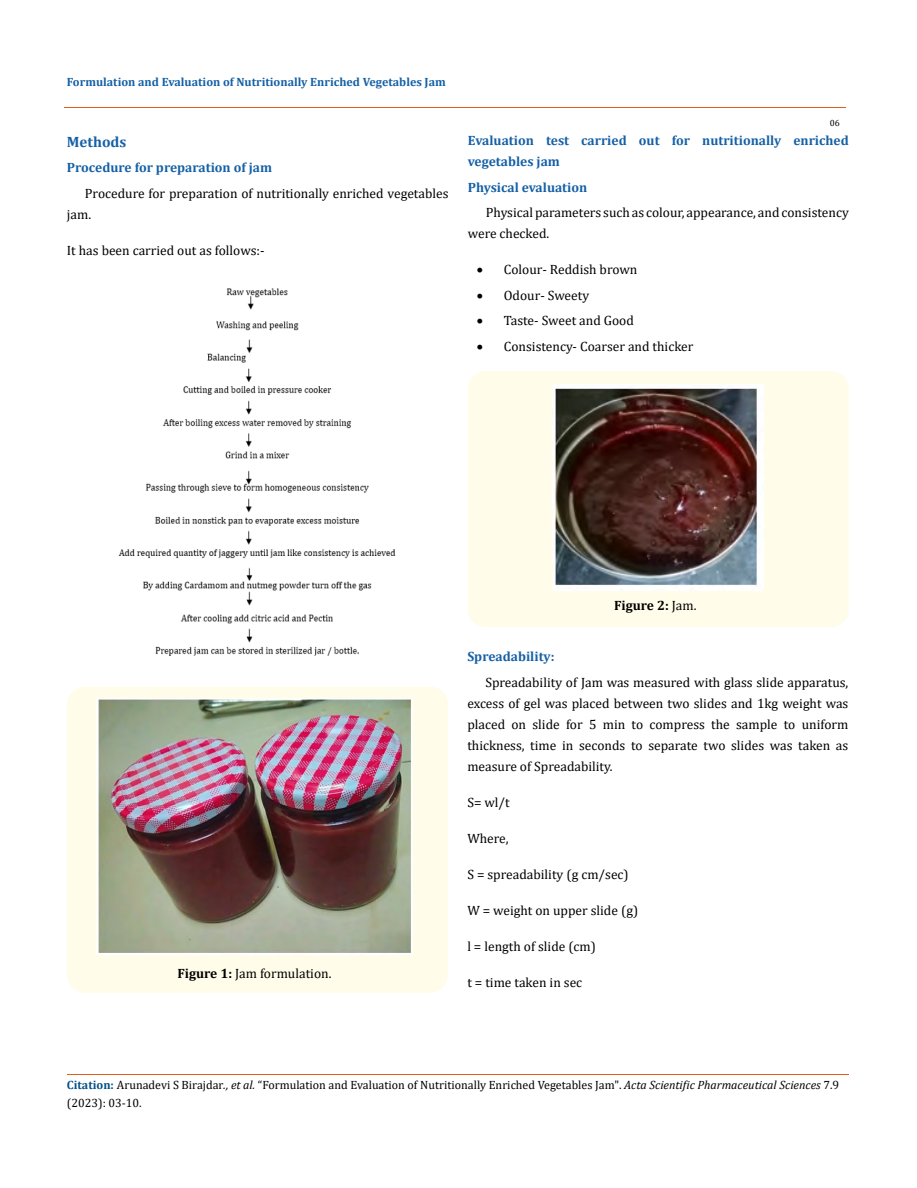
<style>
.page{position:relative;width:917px;height:1188px;background:#fff}
.page>*{position:absolute;margin:0;border:0;box-sizing:border-box;transform-origin:0 0}
.t1{font:700 15px "Cambria";color:#1560a6}
.t2{font:13.5px/21px "Cambria";color:#000}
.t3{font:700 13.5px/21px "Cambria";color:#1560a6}
.t4{font:700 13.5px "Cambria";color:#000}
.t5{font:12px/18px "Cambria";color:#000}
.t6{font:700 12px "Cambria";color:#1560a6}
.t7{font:9px "Cambria";color:#000}
.s1{font-weight:700}
.s2{font-weight:400}
.s3{font-weight:700;color:#035089}
.s4{font-style:italic}
</style>
<div class="page">
<div style="left:67px;top:687px;width:381px;height:306px;background:#fffde9;border-radius:18px"></div>
<img style="left:97px;top:698px;width:315px;height:257px">
<div style="left:468px;top:371px;width:380px;height:256px;background:#fffde9;border-radius:18px"></div>
<img style="left:552px;top:384px;width:211px;height:207px">
<img style="left:118px;top:288px;width:278px;height:368px">
<hr style="left:64px;top:108px;width:781px;height:1px;background:#e05d1a">
<hr style="left:67px;top:1074px;width:781px;height:1px;background:#e05d1a">
<p class="t6" style="left:67px;top:73px;width:380px">Formulation and Evaluation of Nutritionally Enriched Vegetables Jam</p>
<p class="t1" style="left:67px;top:131px;width:61px">Methods</p>
<p class="t3" style="left:67px;top:156px;width:207px">Procedure for preparation of jam</p>
<p class="t2" style="left:67px;top:182px;width:383px;text-indent:18px">Procedure for preparation of nutritionally enriched vegetables jam.</p>
<p class="t2" style="left:67px;top:239px;width:199px">It has been carried out as follows:-</p>
<p class="t7" style="left:829px;top:118px;width:11px">06</p>
<p class="t3" style="left:468px;top:130px;width:382px">Evaluation test carried out for nutritionally enriched vegetables jam</p>
<p class="t3" style="left:468px;top:176px;width:121px">Physical evaluation</p>
<p class="t2" style="left:468px;top:202px;width:382px;text-indent:18px">Physical parameters such as colour, appearance, and consistency were checked.</p>
<p class="t2" style="left:477px;top:259px;width:162px">• Colour- Reddish brown</p>
<p class="t2" style="left:477px;top:285px;width:114px">• Odour- Sweety</p>
<p class="t2" style="left:477px;top:310px;width:159px">• Taste- Sweet and Good</p>
<p class="t2" style="left:477px;top:336px;width:218px">• Consistency- Coarser and thicker</p>
<p class="t2" style="left:177px;top:963px;width:156px"><span class="s1">Figure 1:</span> Jam formulation.</p>
<p class="t4" style="left:614px;top:595px;width:84px">Figure 2: <span class="s2">Jam.</span></p>
<p class="t3" style="left:467px;top:646px;width:89px">Spreadability:</p>
<p class="t2" style="left:467px;top:672px;width:382px;text-align:justify;text-indent:18px">Spreadability of Jam was measured with glass slide apparatus, excess of gel was placed between two slides and 1kg weight was placed on slide for 5 min to compress the sample to uniform thickness, time in seconds to separate two slides was taken as measure of Spreadability.</p>
<p class="t2" style="left:467px;top:792px;width:44px">S= wl/t</p>
<p class="t2" style="left:467px;top:828px;width:43px">Where,</p>
<p class="t2" style="left:467px;top:864px;width:163px">S = spreadability (g cm/sec)</p>
<p class="t2" style="left:467px;top:900px;width:172px">W = weight on upper slide (g)</p>
<p class="t2" style="left:467px;top:936px;width:130px">l = length of slide (cm)</p>
<p class="t2" style="left:467px;top:972px;width:116px">t = time taken in sec</p>
<p class="t5" style="left:67px;top:1076px;width:773px"><span class="s3">Citation:</span> Arunadevi S Birajdar<span class="s4">., et al.</span> “Formulation and Evaluation of Nutritionally Enriched Vegetables Jam". <span class="s4">Acta Scientific Pharmaceutical Sciences</span> 7.9 (2023): 03-10.</p>
</div>
